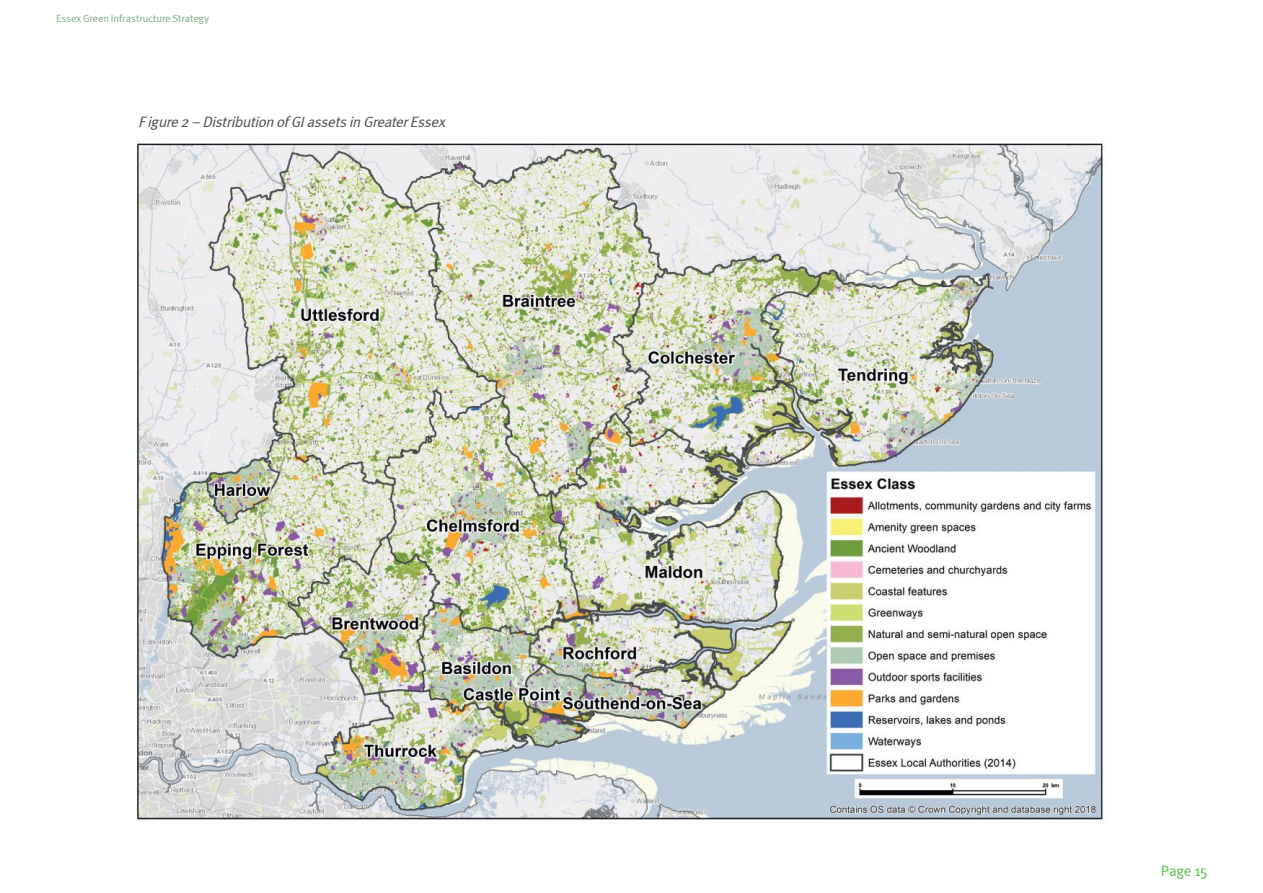
<style>
.page{position:relative;width:1263px;height:893px;background:#fff}
.page>*{position:absolute;margin:0;border:0;box-sizing:border-box;transform-origin:0 0}
.t1{font:italic 15px "Meta Normal";color:#4e4b4c}
.t2{font:15px "Meta Normal";letter-spacing:-.015em;color:#57bd45}
.t3{font:10.5px "Meta Normal";letter-spacing:-.005em;color:#7ca87e}
</style>
<div class="page">
<img style="left:137px;top:139px;width:966px;height:681px">
<p class="t3" style="left:56px;top:13px;width:154px">Essex Green Infrastructure Strategy</p>
<p class="t1" style="left:138px;top:113px;width:312px">Figure2– Distributionof GIassetsinGreaterEssex</p>
<p class="t2" style="left:1161px;top:862px;width:48px">Page 15</p>
</div>
